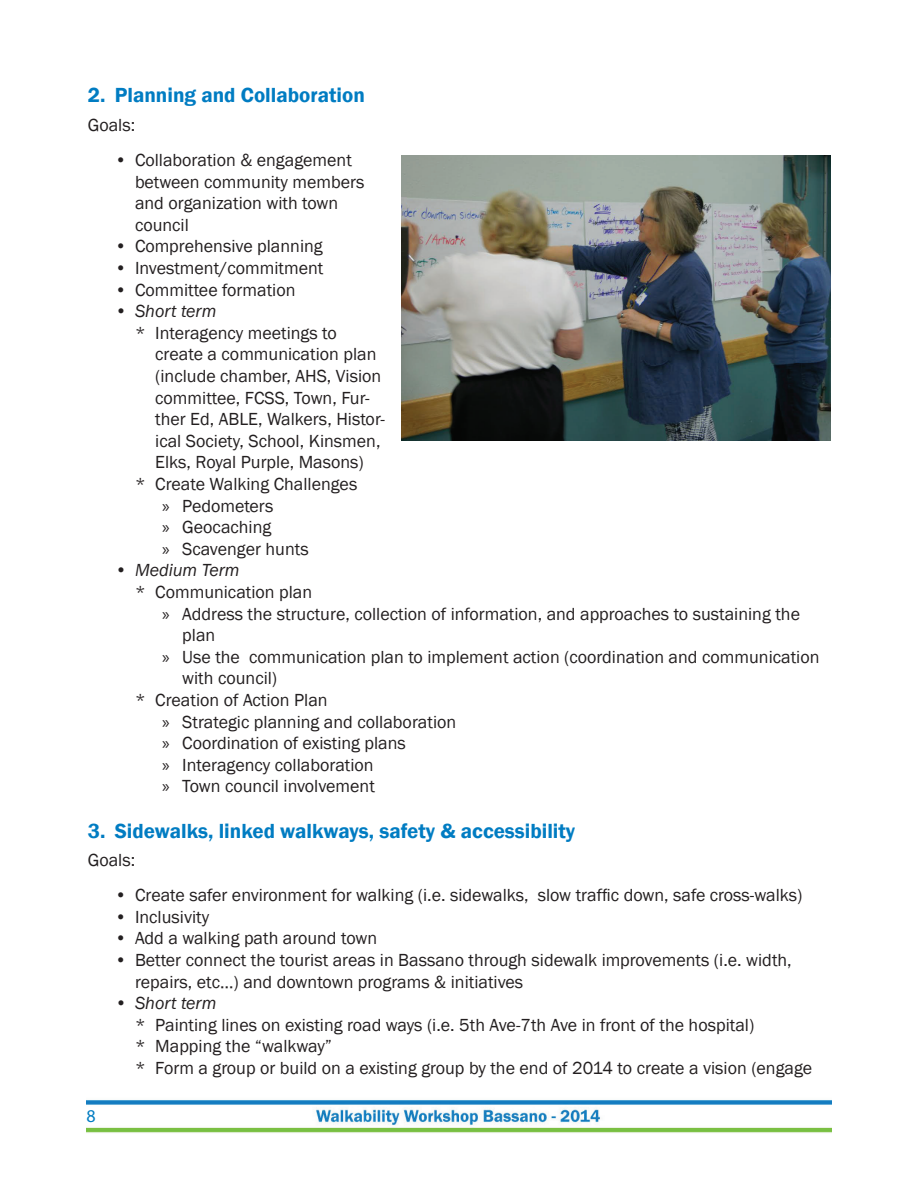
<style>
.page{position:relative;width:918px;height:1188px;background:#fff}
.page>*{position:absolute;margin:0;border:0;box-sizing:border-box;transform-origin:0 0}
.t1{font:600 21px "Franklin Gothic";color:#007cc2}
.t2{font:18px/21.6px "Franklin Gothic";color:#231f20}
.t3{font:italic 18px "Franklin Gothic";color:#231f20}
.t4{font:18px "Myriad Pro";color:#007cc2}
.s1{font-family:"Myriad Pro"}
</style>
<div class="page">
<img style="left:86px;top:1100px;width:746px;height:33px">
<img style="left:401px;top:156px;width:429px;height:285px">
<p class="t1" style="left:88px;top:83px;width:279px">2. Planning and Collaboration</p>
<p class="t2" style="left:88px;top:114px;width:49px">Goals:</p>
<p class="t2" style="left:135px;top:149px;width:231px;text-indent:-20px">• Collaboration &amp; engagement between community members and organization with town council</p>
<p class="t2" style="left:115px;top:236px;width:209px">• Comprehensive planning</p>
<p class="t2" style="left:115px;top:257px;width:210px">• Investment/commitment</p>
<p class="t2" style="left:115px;top:279px;width:182px">• Committee formation</p>
<p class="t3" style="left:115px;top:300px;width:103px">• Short term</p>
<p class="t2" style="left:135px;top:322px;width:203px">* Interagency meetings to</p>
<p class="t2" style="left:155px;top:344px;width:223px">create a communication plan</p>
<p class="t2" style="left:155px;top:365px;width:228px">(include chamber, AHS, Vision</p>
<p class="t2" style="left:155px;top:387px;width:216px">committee, FCSS, Town, Fur-</p>
<p class="t2" style="left:155px;top:409px;width:231px">ther Ed, ABLE, Walkers, Histor-</p>
<p class="t2" style="left:155px;top:430px;width:227px">ical Society, School, Kinsmen,</p>
<p class="t2" style="left:155px;top:452px;width:210px">Elks, Royal Purple, Masons)</p>
<p class="t2" style="left:135px;top:473px;width:224px">* Create Walking Challenges</p>
<p class="t2" style="left:162px;top:495px;width:113px"><span class="s1">»</span> Pedometers</p>
<p class="t2" style="left:162px;top:517px;width:111px"><span class="s1">»</span> Geocaching</p>
<p class="t2" style="left:162px;top:538px;width:148px"><span class="s1">»</span> Scavenger hunts</p>
<p class="t3" style="left:115px;top:559px;width:126px">• Medium Term</p>
<p class="t2" style="left:135px;top:581px;width:179px">* Communication plan</p>
<p class="t2" style="left:162px;top:603px;width:640px"><span class="s1">»</span> Address the structure, collection of information, and approaches to sustaining the</p>
<p class="t2" style="left:182px;top:625px;width:35px">plan</p>
<p class="t2" style="left:162px;top:646px;width:659px"><span class="s1">»</span> Use the communication plan to implement action (coordination and communication</p>
<p class="t2" style="left:182px;top:668px;width:97px">with council)</p>
<p class="t2" style="left:135px;top:689px;width:194px">* Creation of Action Plan</p>
<p class="t2" style="left:162px;top:711px;width:296px"><span class="s1">»</span> Strategic planning and collaboration</p>
<p class="t2" style="left:162px;top:733px;width:245px"><span class="s1">»</span> Coordination of existing plans</p>
<p class="t2" style="left:162px;top:754px;width:213px"><span class="s1">»</span> Interagency collaboration</p>
<p class="t2" style="left:162px;top:776px;width:214px"><span class="s1">»</span> Town council involvement</p>
<p class="t1" style="left:88px;top:818px;width:489px">3. Sidewalks, linked walkways, safety &amp; accessibility</p>
<p class="t2" style="left:88px;top:850px;width:49px">Goals:</p>
<p class="t2" style="left:115px;top:885px;width:689px">• Create safer environment for walking (i.e. sidewalks, slow traffic down, safe cross-walks)</p>
<p class="t2" style="left:115px;top:906px;width:96px">• Inclusivity</p>
<p class="t2" style="left:115px;top:928px;width:264px">• Add a walking path around town</p>
<p class="t2" style="left:135px;top:950px;width:658px;text-indent:-20px">• Better connect the tourist areas in Bassano through sidewalk improvements (i.e. width, repairs, etc…) and downtown programs &amp; initiatives</p>
<p class="t3" style="left:115px;top:992px;width:103px">• Short term</p>
<p class="t2" style="left:135px;top:1014px;width:679px">* Painting lines on existing road ways (i.e. 5th Ave-7th Ave in front of the hospital)<br>* Mapping the “walkway”<br>* Form a group or build on a existing group by the end of 2014 to create a vision (engage</p>
<p class="t4" style="left:86px;top:1105px;width:11px">8</p>
</div>
